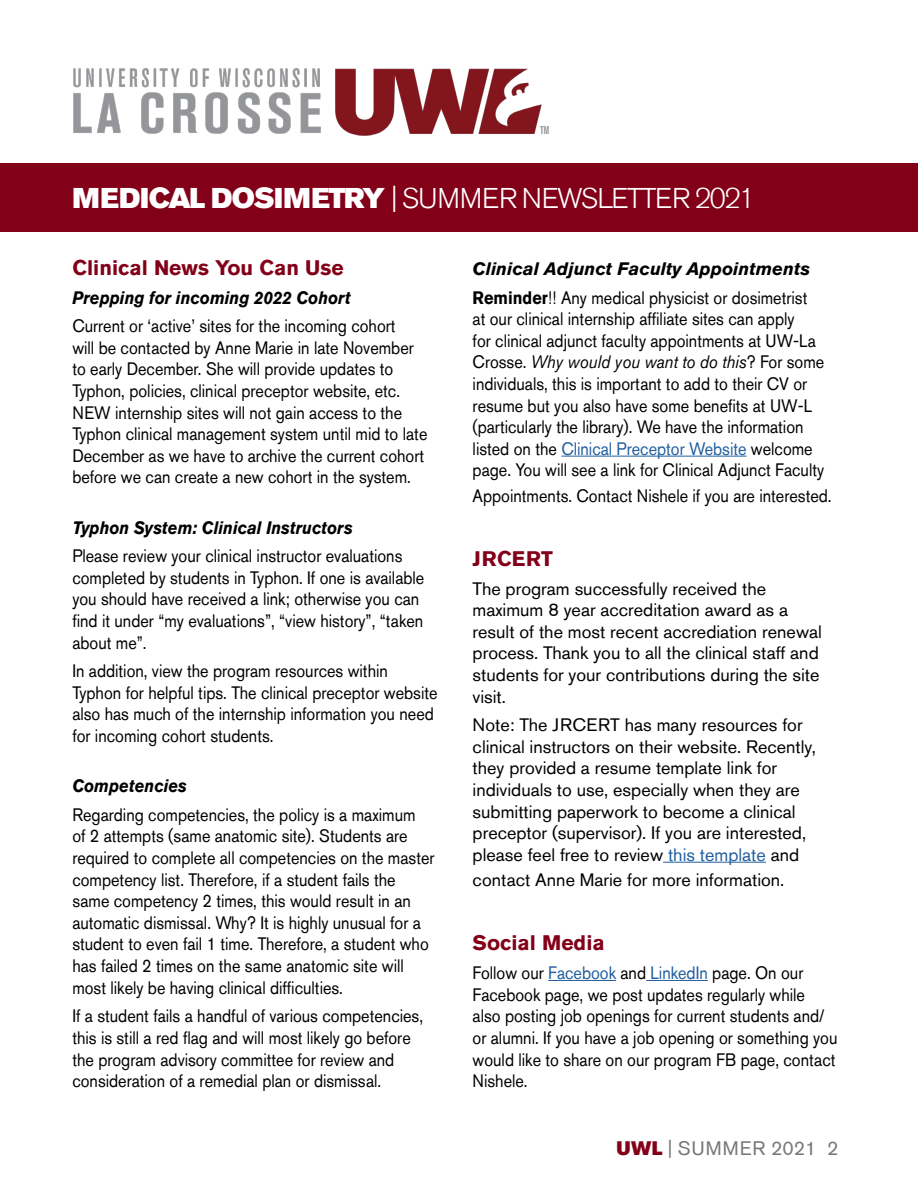
<style>
.page{position:relative;width:918px;height:1188px;background:#fff}
.page>*{position:absolute;margin:0;border:0;box-sizing:border-box;transform-origin:0 0}
.t1{font:300 28.5px "Akzidenz Grotesk Std";letter-spacing:-.05em;color:#fff}
.t2{font:700 21px "Akzidenz Grotesk Std";color:#830019}
.t3{font:19.5px "Akzidenz Grotesk Std";letter-spacing:.045em;color:#77787b}
.t4{font:18px/21.6px "Akzidenz Grotesk Std";color:#000;scale:.9 1}
.t5{font:18px/21.6px "Akzidenz Grotesk Std";color:#000}
.t6{font:italic 700 18px/28.7px "Akzidenz Grotesk Std";color:#000}
.t7{font:italic 700 18px "Akzidenz Grotesk Std";color:#000;scale:.9 1}
.s1{font-family:"Akzidenz Grotesk Std Super";font-weight:400}
.s2{font-style:normal}
.s3{font-weight:400;font-style:normal}
.s4{font-style:italic}
.s5{color:#215e9e}
.s6{font-family:"Akzidenz Grotesk Std Super";color:#830019}
</style>
<div class="page">
<div style="left:0;top:163px;width:918px;height:69px;background:#830019"></div>
<img style="left:73px;top:68px;width:476px;height:68px">
<hr style="left:561px;top:456px;width:186px;height:1px;background:#215e9e">
<hr style="left:663px;top:862px;width:103px;height:1px;background:#215e9e">
<hr style="left:548px;top:980px;width:68px;height:1px;background:#215e9e">
<hr style="left:646px;top:980px;width:62px;height:1px;background:#215e9e">
<h1 class="t1" style="left:72px;top:182px;width:684px"><span class="s1">MEDICAL DOSIMETRY</span> | SUMMER NEWSLETTER 2021</h1>
<p class="t2" style="left:72px;top:255px;width:273px">Clinical News You Can Use</p>
<p class="t7" style="left:72px;top:287px;width:311px">Prepping for incoming 2022 Cohort</p>
<p class="t4" style="left:72px;top:315px;width:396px">Current or ‘active’ sites for the incoming cohort<br>will be contacted by Anne Marie in late November to early December. She will provide updates to Typhon, policies, clinical preceptor website, etc.<br>NEW internship sites will not gain access to the Typhon clinical management system until mid to late December as we have to archive the current cohort before we can create a new cohort in the system.</p>
<p class="t7" style="left:72px;top:517px;width:313px">Typhon System: Clinical Instructors</p>
<p class="t4" style="left:72px;top:545px;width:393px">Please review your clinical instructor evaluations completed by students in Typhon. If one is available you should have received a link; otherwise you can find it under “my evaluations”, “view history”, “taken about me”.</p>
<p class="t4" style="left:72px;top:660px;width:407px">In addition, view the program resources within Typhon for helpful tips. The clinical preceptor website also has much of the internship information you need for incoming cohort students.</p>
<p class="t7" style="left:72px;top:775px;width:129px">Competencies</p>
<p class="t4" style="left:72px;top:804px;width:404px">Regarding competencies, the policy is a maximum<br>of 2 attempts (same anatomic site). Students are required to complete all competencies on the master competency list. Therefore, if a student fails the same competency 2 times, this would result in an automatic dismissal. Why? It is highly unusual for a student to even fail 1 time. Therefore, a student who has failed 2 times on the same anatomic site will most likely be having clinical difficulties.</p>
<p class="t4" style="left:72px;top:1005px;width:391px">If a student fails a handful of various competencies, this is still a red flag and will most likely go before the program advisory committee for review and consideration of a remedial plan or dismissal.</p>
<p class="t6" style="left:473px;top:254px;width:339px">Clinical Adjunct Faculty Appointments<br><span class="s2">Reminder</span><span class="s3">!! Any medical physicist or dosimetrist</span></p>
<p class="t4" style="left:473px;top:308px;width:392px">at our clinical internship affiliate sites can apply<br>for clinical adjunct faculty appointments at UW-La Crosse. <span class="s4">Why would you want to do this</span>? For some individuals, this is important to add to their CV or resume but you also have some benefits at UW-L (particularly the library). We have the information listed on the <span class="s5">Clinical Preceptor Website</span> welcome page. You will see a link for Clinical Adjunct Faculty</p>
<p class="t4" style="left:473px;top:484px;width:400px">Appointments. Contact Nishele if you are interested.</p>
<p class="t2" style="left:473px;top:547px;width:82px">JRCERT</p>
<p class="t5" style="left:473px;top:577px;width:351px">The program successfully received the maximum 8 year accreditation award as a result of the most recent accrediation renewal process. Thank you to all the clinical staff and students for your contributions during the site visit.</p>
<p class="t5" style="left:473px;top:714px;width:345px">Note: The JRCERT has many resources for clinical instructors on their website. Recently, they provided a resume template link for individuals to use, especially when they are submitting paperwork to become a clinical preceptor (supervisor). If you are interested, please feel free to review <span class="s5">this template</span> and</p>
<p class="t5" style="left:473px;top:869px;width:313px">contact Anne Marie for more information.</p>
<p class="t2" style="left:473px;top:931px;width:134px">Social Media</p>
<p class="t4" style="left:473px;top:962px;width:407px">Follow our <span class="s5">Facebook</span> and <span class="s5">LinkedIn</span> page. On our Facebook page, we post updates regularly while also posting job openings for current students and/ or alumni. If you have a job opening or something you would like to share on our program FB page, contact Nishele.</p>
<p class="t3" style="left:617px;top:1137px;width:223px"><span class="s6">UWL</span> | SUMMER 2021 2</p>
</div>
